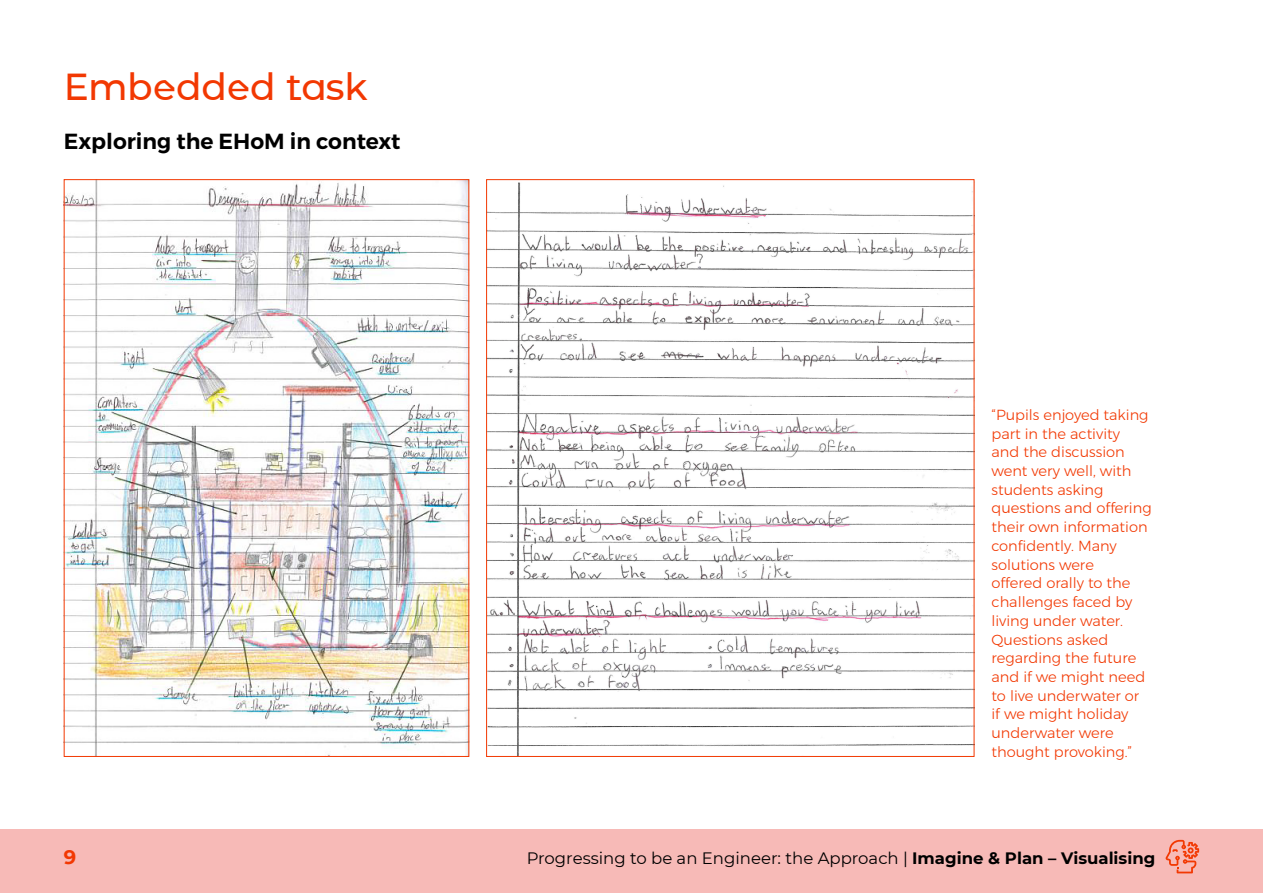
<style>
.page{position:relative;width:1263px;height:893px;background:#fff}
.page>*{position:absolute;margin:0;border:0;box-sizing:border-box;transform-origin:0 0}
.t1{font:37.5px "Montserrat Engineered Alt";color:#f23802}
.t2{font:600 21.9px "Montserrat";color:#000}
.t3{font:700 19.5px "Montserrat";color:#f23802}
.t4{font:16.5px "Montserrat";color:#000}
.t5{font:300 14.7px/18.8px "Montserrat";color:#f23802}
.s1{font-weight:700}
</style>
<div class="page">
<div style="left:0;top:829px;width:1263px;height:64px;background:#f7bab7"></div>
<img style="left:66px;top:181px;width:401px;height:574px">
<img style="left:488px;top:182px;width:484px;height:573px">
<svg style="left:1165px;top:840px;width:34px;height:33px"></svg>
<h1 class="t1" style="left:64px;top:64px;width:305px">Embedded task</h1>
<h2 class="t2" style="left:64px;top:124px;width:338px">Exploring the EHoM in context</h2>
<p class="t5" style="left:991px;top:405px;width:162px">“Pupils enjoyed taking part in the activity<br>and the discussion went very well, with students asking questions and offering their own information confidently. Many solutions were<br>offered orally to the challenges faced by living under water.<br>Questions asked regarding the future and if we might need to live underwater or<br>if we might holiday underwater were thought provoking.”</p>
<h3 class="t3" style="left:64px;top:842px;width:14px">9</h3>
<p class="t4" style="left:527px;top:846px;width:630px">Progressing to be an Engineer: the Approach | <span class="s1">Imagine &amp; Plan – Visualising</span></p>
</div>
